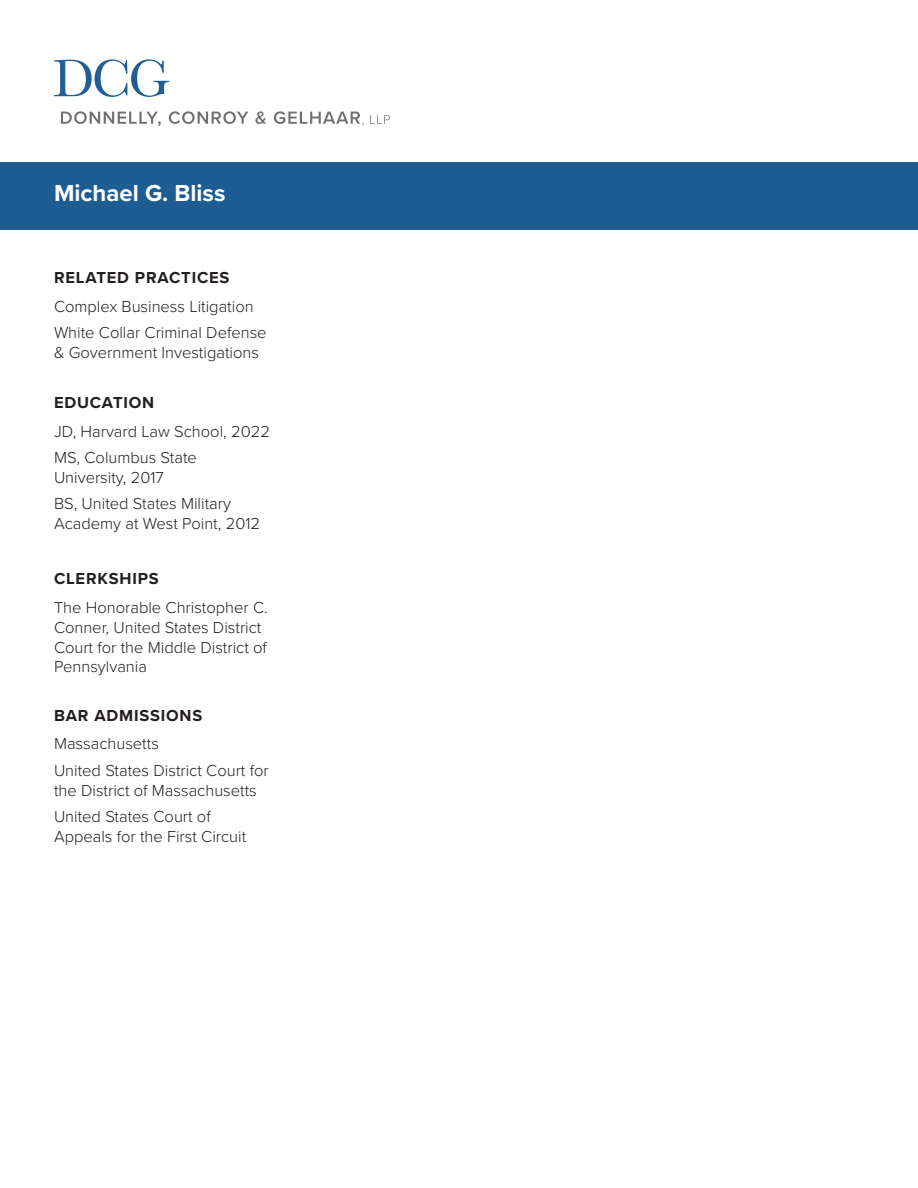
<style>
.page{position:relative;width:918px;height:1188px;background:#fff}
.page>*{position:absolute;margin:0;border:0;box-sizing:border-box;transform-origin:0 0}
.t1{font:700 24px "Proxima Nova";color:#fff}
.t2{font:300 16.5px/26.5px "Proxima Nova";color:#231f20}
.t3{font:700 16.5px "Proxima Nova";letter-spacing:.05em;color:#231f20}
</style>
<div class="page">
<svg style="left:54px;top:59px;width:115px;height:38px"></svg>
<svg style="left:61px;top:111px;width:100px;height:15px"></svg>
<svg style="left:169px;top:111px;width:79px;height:13px"></svg>
<svg style="left:255px;top:111px;width:11px;height:13px"></svg>
<svg style="left:274px;top:111px;width:90px;height:14px"></svg>
<svg style="left:370px;top:115px;width:20px;height:9px"></svg>
<div style="left:0;top:162px;width:918px;height:68px;background:#1e5d93"></div>
<h1 class="t1" style="left:54px;top:176px;width:173px">Michael G. Bliss</h1>
<p class="t3" style="left:54px;top:265px;width:177px">RELATED PRACTICES</p>
<p class="t2" style="left:54px;top:292px;width:214px">Complex Business Litigation<br>White Collar Criminal Defense</p>
<p class="t2" style="left:54px;top:338px;width:206px">&amp; Government Investigations</p>
<p class="t3" style="left:54px;top:390px;width:102px">EDUCATION</p>
<p class="t2" style="left:54px;top:417px;width:217px">JD, Harvard Law School, 2022<br>MS, Columbus State</p>
<p class="t2" style="left:54px;top:463px;width:179px">University, 2017<br>BS, United States Military</p>
<p class="t2" style="left:54px;top:510px;width:208px">Academy at West Point, 2012</p>
<p class="t3" style="left:54px;top:566px;width:106px">CLERKSHIPS</p>
<p class="t2" style="left:54px;top:597px;width:215px;line-height:19.8px">The Honorable Christopher C.<br>Conner, United States District<br>Court for the Middle District of<br>Pennsylvania</p>
<p class="t3" style="left:54px;top:703px;width:150px">BAR ADMISSIONS</p>
<p class="t2" style="left:54px;top:730px;width:216px">Massachusetts<br>United States District Court for</p>
<p class="t2" style="left:54px;top:776px;width:204px">the District of Massachusetts<br>United States Court of</p>
<p class="t2" style="left:54px;top:822px;width:194px">Appeals for the First Circuit</p>
</div>
